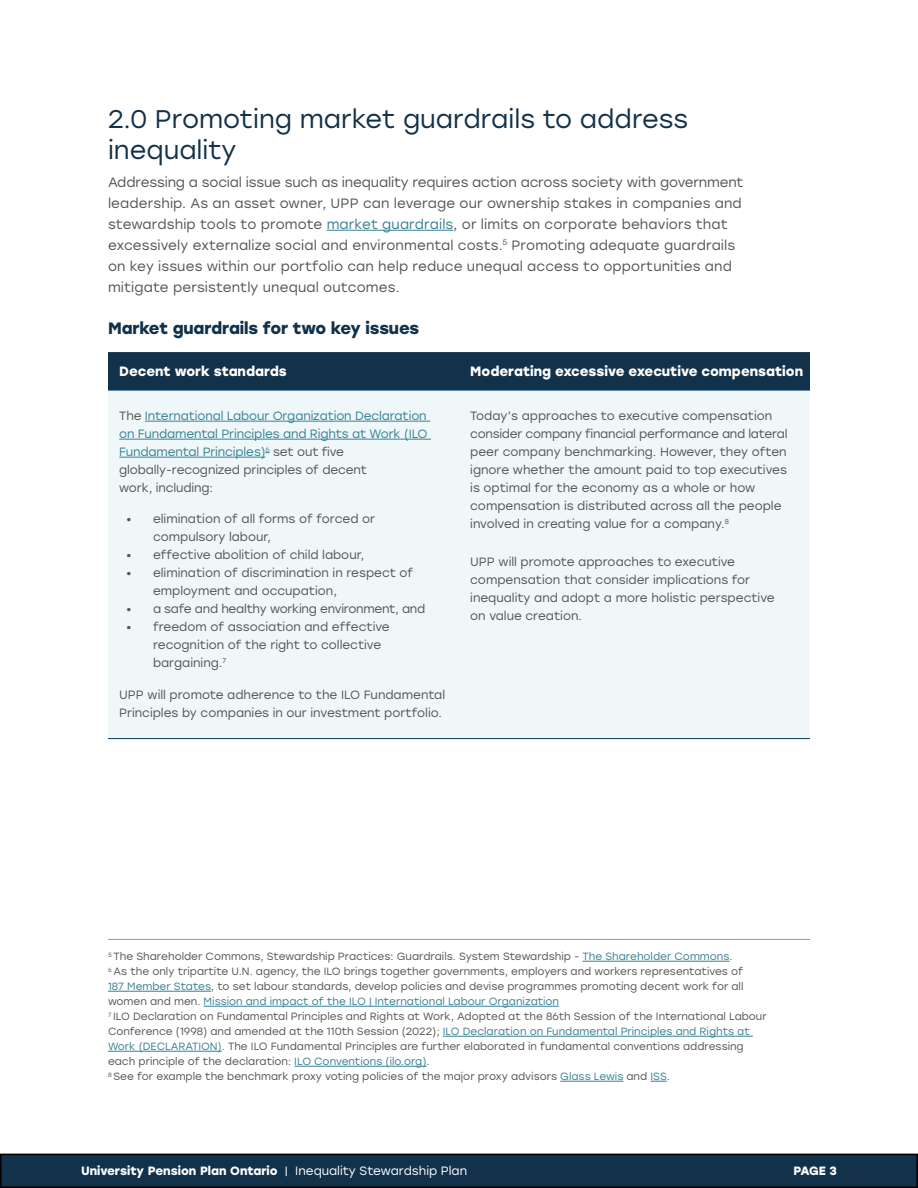
<style>
.page{position:relative;width:918px;height:1188px;background:#fff}
.page>*{position:absolute;margin:0;border:0;box-sizing:border-box;transform-origin:0 0}
.Heading_-_H2{font:25.5px/31.5px "Stolzl";color:#12314a}
.Heading_-_H3{font:700 16.5px "Stolzl";letter-spacing:-.01em;color:#12314a}
.Body_copy_-_P{font:13.5px/21px "Stolzl";letter-spacing:.01em;color:#555}
.Table_header_white_-_P{font:700 13.5px "Stolzl";color:#fff}
.Table_body_grey_-_P{font:12px/18px "Stolzl";color:#555}
.Table_bullet_list_-_P{font:12px/18px "Stolzl";color:#555}
.Table_body_grey_-_P-2{font:12px/18px "Stolzl";letter-spacing:-.01em;color:#388094}
.t1{font:700 12px "Stolzl";color:#fff}
.Table_bullet_list_-_P-2{font:12px "Stolzl";letter-spacing:-.02em;color:#555}
.Footnote_-_P{font:10.5px/15px "Stolzl";color:#555;text-align:justify}
.s1{color:#388094}
.s2{color:#555}
.s3{font-weight:400}
</style>
<div class="page">
<div style="left:1px;top:1154px;width:916px;height:33px;background:#12314a"></div>
<div style="left:0;top:1154px;width:918px;height:34px;border:2px solid #000"></div>
<hr style="left:108px;top:939px;width:702px;height:1px;background:#61b0bf">
<hr style="left:327px;top:230px;width:126px;height:1px;background:#388094">
<div style="left:108px;top:352px;width:702px;height:36px;background:#12314a"></div>
<div style="left:108px;top:391px;width:702px;height:347px;background:#eff7f9"></div>
<hr style="left:108px;top:738px;width:351px;height:1px;background:#083a5b">
<hr style="left:459px;top:738px;width:351px;height:1px;background:#083a5b">
<hr style="left:108px;top:388px;width:351px;height:3px;background:#083a5b">
<hr style="left:459px;top:388px;width:351px;height:3px;background:#083a5b">
<hr style="left:145px;top:421px;width:285px;height:1px;background:#388094">
<hr style="left:119px;top:439px;width:312px;height:1px;background:#388094">
<hr style="left:119px;top:457px;width:146px;height:1px;background:#388094">
<hr style="left:583px;top:961px;width:147px;height:1px;background:#388094">
<hr style="left:108px;top:991px;width:103px;height:1px;background:#388094">
<hr style="left:204px;top:1006px;width:355px;height:1px;background:#388094">
<hr style="left:443px;top:1036px;width:310px;height:1px;background:#388094">
<hr style="left:108px;top:1051px;width:114px;height:1px;background:#388094">
<hr style="left:294px;top:1066px;width:133px;height:1px;background:#388094">
<hr style="left:560px;top:1081px;width:63px;height:1px;background:#388094">
<svg style="left:650px;top:1081px;width:17px;height:1px"></svg>
<h2 class="Heading_-_H2" style="left:108px;top:102px;width:582px">2.0 Promoting market guardrails to address inequality</h2>
<p class="Body_copy_-_P" style="left:108px;top:171px;width:637px">Addressing a social issue such as inequality requires action across society with government leadership. As an asset owner, UPP can leverage our ownership stakes in companies and stewardship tools to promote <span class="s1">market guardrails</span>, or limits on corporate behaviors that excessively externalize social and environmental costs.<sup>5</sup> Promoting adequate guardrails on key issues within our portfolio can help reduce unequal access to opportunities and mitigate persistently unequal outcomes.</p>
<h3 class="Heading_-_H3" style="left:108px;top:316px;width:313px">Market guardrails for two key issues</h3>
<p class="Table_header_white_-_P" style="left:119px;top:361px;width:169px">Decent work standards</p>
<p class="Table_header_white_-_P" style="left:470px;top:361px;width:334px">Moderating excessive executive compensation</p>
<p class="Table_body_grey_-_P-2" style="left:119px;top:406px;width:310px"><span class="s2">The</span> International Labour Organization Declaration on Fundamental Principles and Rights at Work (ILO Fundamental Principles)<sup>6</sup> <span class="s2">set out five globally-recognized principles of decent<br>work, including:</span></p>
<p class="Table_bullet_list_-_P" style="left:153px;top:510px;width:224px;text-indent:-27px">• elimination of all forms of forced or compulsory labour,</p>
<p class="Table_bullet_list_-_P" style="left:126px;top:546px;width:240px">• effective abolition of child labour,</p>
<p class="Table_bullet_list_-_P" style="left:153px;top:564px;width:262px;text-indent:-27px">• elimination of discrimination in respect of employment and occupation,</p>
<p class="Table_bullet_list_-_P-2" style="left:126px;top:601px;width:301px">• a safe and healthy working environment, and</p>
<p class="Table_bullet_list_-_P" style="left:153px;top:618px;width:238px;text-indent:-27px">• freedom of association and effective recognition of the right to collective bargaining.<sup>7</sup></p>
<p class="Table_body_grey_-_P" style="left:119px;top:685px;width:327px">UPP will promote adherence to the ILO Fundamental<br>Principles by companies in our investment portfolio.</p>
<p class="Table_body_grey_-_P" style="left:470px;top:406px;width:319px">Today’s approaches to executive compensation consider company financial performance and lateral peer company benchmarking. However, they often ignore whether the amount paid to top executives is optimal for the economy as a whole or how compensation is distributed across all the people involved in creating value for a company.<sup>8</sup></p>
<p class="Table_body_grey_-_P" style="left:470px;top:553px;width:306px">UPP will promote approaches to executive compensation that consider implications for inequality and adopt a more holistic perspective on value creation.</p>
<p class="Footnote_-_P" style="left:108px;top:949px;width:626px"><sup>5</sup> The Shareholder Commons, Stewardship Practices: Guardrails. System Stewardship - <span class="s1">The Shareholder Commons</span>.</p>
<p class="Footnote_-_P" style="left:108px;top:964px;width:637px"><sup>6</sup> As the only tripartite U.N. agency, the ILO brings together governments, employers and workers representatives of <span class="s1">187 Member States</span>, to set labour standards, develop policies and devise programmes promoting decent work for all women and men. <span class="s1">Mission and impact of the ILO | International Labour Organization</span></p>
<p class="Footnote_-_P" style="left:108px;top:1009px;width:660px;text-align:left"><sup>7</sup> ILO Declaration on Fundamental Principles and Rights at Work, Adopted at the 86th Session of the International Labour Conference (1998) and amended at the 110th Session (2022); <span class="s1">ILO Declaration on Fundamental Principles and Rights at Work (DECLARATION)</span>. The ILO Fundamental Principles are further elaborated in fundamental conventions addressing each principle of the declaration: <span class="s1">ILO Conventions (ilo.org)</span>.</p>
<p class="Footnote_-_P" style="left:108px;top:1069px;width:563px"><sup>8</sup> See for example the benchmark proxy voting policies of the major proxy advisors <span class="s1">Glass Lewis</span> and <span class="s1">ISS</span>.</p>
<p class="t1" style="left:81px;top:1162px;width:388px">University Pension Plan Ontario <span class="s3">| Inequality Stewardship Plan</span></p>
<p class="t1" style="left:794px;top:1162px;width:45px">PAGE 3</p>
</div>
